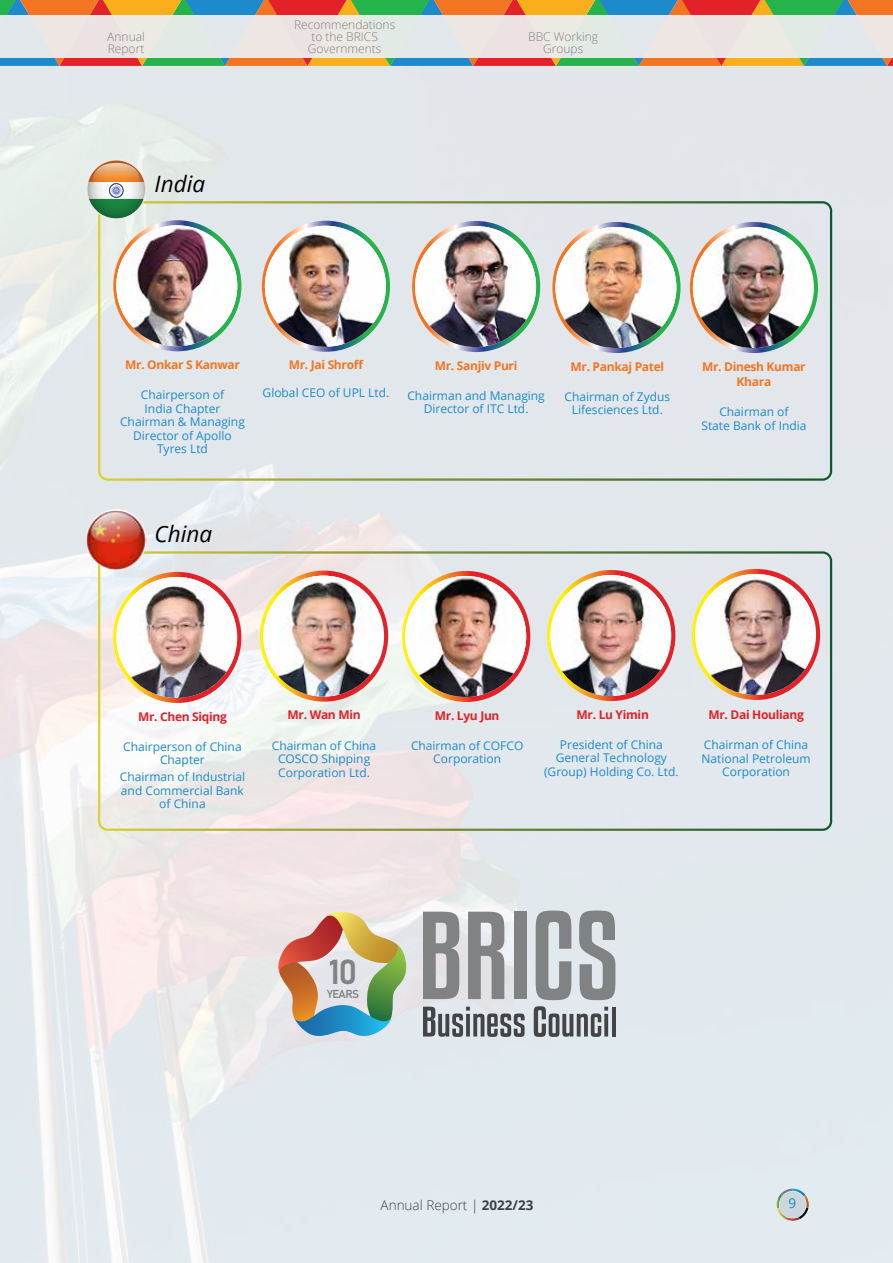
<style>
.page{position:relative;width:893px;height:1263px;background:#fff}
.page>*{position:absolute;margin:0;border:0;box-sizing:border-box;transform-origin:0 0}
.t1{font:34.2px "Bahnschrift";color:#818284}
.t2{font:italic 22.5px "Open Sans";color:#000}
.t3{font:300 13.5px "Open Sans";color:#414042}
.t4{font:13.5px "Open Sans";color:#1d8acb}
.t5{font:12px/13.5px "Open Sans";color:#1d8acb;text-align:center}
.t6{font:700 12px/15.6px "Open Sans";letter-spacing:-.025em;color:#f47521;text-align:center}
.t7{font:300 12px/12px "Open Sans";color:#808285;text-align:center}
.t8{font:700 12px "Open Sans";letter-spacing:-.025em;color:#e32128}
.t9{font:11.4px "Bahnschrift";letter-spacing:-.05em;color:#818284}
.s1{font-weight:700}
</style>
<div class="page">
<img style="left:0;top:66px;width:893px;height:1197px">
<div style="left:98px;top:201px;width:734px;height:280px;border:2px solid #fff;border-radius:9px"></div>
<div style="left:98px;top:551px;width:734px;height:280px;border:2px solid #fff;border-radius:9px"></div>
<svg style="left:412px;top:221px;width:128px;height:131px;background:#c2cec3"></svg>
<img style="left:415px;top:226px;width:121px;height:121px;border-radius:60px">
<svg style="left:690px;top:222px;width:128px;height:131px;background:#c4d2cf"></svg>
<img style="left:693px;top:227px;width:116px;height:121px">
<svg style="left:262px;top:221px;width:128px;height:131px;background:#c3cec3"></svg>
<img style="left:265px;top:226px;width:121px;height:121px;border-radius:60px">
<svg style="left:552px;top:222px;width:128px;height:131px;background:#c3cec3"></svg>
<img style="left:555px;top:227px;width:121px;height:121px;border-radius:60px">
<svg style="left:113px;top:572px;width:128px;height:131px"></svg>
<img style="left:122px;top:577px;width:112px;height:121px">
<svg style="left:260px;top:571px;width:128px;height:131px"></svg>
<div style="left:263px;top:576px;width:121px;height:121px;background:#fff;border-radius:50%"></div>
<img style="left:277px;top:576px;width:94px;height:121px">
<svg style="left:402px;top:571px;width:128px;height:131px;background:#e9c3ad"></svg>
<img style="left:405px;top:576px;width:121px;height:121px;border-radius:60px">
<svg style="left:547px;top:570px;width:128px;height:131px;background:#e4c5b8"></svg>
<div style="left:550px;top:575px;width:121px;height:121px;background:#fff;border-radius:50%"></div>
<img style="left:555px;top:575px;width:111px;height:121px">
<svg style="left:692px;top:569px;width:128px;height:131px;background:#e4c7b8"></svg>
<div style="left:695px;top:574px;width:121px;height:121px;background:#fff;border-radius:50%"></div>
<img style="left:703px;top:574px;width:105px;height:121px">
<svg style="left:278px;top:911px;width:130px;height:126px;background:#bbb3a0"></svg>
<svg style="left:423px;top:912px;width:36px;height:87px;background:#969799"></svg>
<svg style="left:468px;top:912px;width:36px;height:87px;background:#999a9d"></svg>
<div style="left:514px;top:912px;width:12px;height:87px;background:#818284"></div>
<svg style="left:536px;top:910px;width:35px;height:90px;background:#9ea1a4"></svg>
<svg style="left:579px;top:910px;width:36px;height:90px;background:#a0a3a6"></svg>
<svg style="left:423px;top:1007px;width:102px;height:30px;background:#95999c"></svg>
<svg style="left:534px;top:1006px;width:74px;height:31px;background:#969a9e"></svg>
<hr style="left:612px;top:1007px;width:3px;height:29px;background:#444345">
<img style="left:86px;top:159px;width:155px;height:192px">
<img style="left:86px;top:509px;width:61px;height:61px;border-radius:30px">
<svg style="left:0;top:0;width:893px;height:66px;background:#9f8555"></svg>
<div style="left:0;top:15px;width:893px;height:42px;background:#ece7e3"></div>
<p class="t7" style="left:107px;top:30px;width:39px;text-align:left">Annual<br>Report</p>
<h2 class="t2" style="left:155px;top:169px;width:52px">India</h2>
<p class="t7" style="left:294px;top:18px;width:103px">Recommendations to the BRICS<br>Governments</p>
<p class="t7" style="left:528px;top:30px;width:71px">BBC Working<br>Groups</p>
<p class="t6" style="left:125px;top:356px;width:116px">Mr. Onkar S Kanwar</p>
<p class="t5" style="left:120px;top:388px;width:126px">Chairperson of<br>India Chapter<br>Chairman &amp; Managing<br>Director of Apollo<br>Tyres Ltd</p>
<p class="t6" style="left:289px;top:357px;width:76px">Mr. Jai Shroff</p>
<p class="t5" style="left:263px;top:385px;width:128px">Global CEO of UPL Ltd.</p>
<p class="t6" style="left:435px;top:357px;width:84px">Mr. Sanjiv Puri</p>
<p class="t5" style="left:407px;top:388px;width:139px">Chairman and Managing<br>Director of ITC Ltd.</p>
<p class="t6" style="left:570px;top:358px;width:95px">Mr. Pankaj Patel</p>
<p class="t5" style="left:565px;top:389px;width:107px">Chairman of Zydus<br>Lifesciences Ltd.</p>
<h2 class="t2" style="left:155px;top:519px;width:59px">China</h2>
<p class="t6" style="left:702px;top:358px;width:105px">Mr. Dinesh Kumar<br>Khara</p>
<p class="t5" style="left:701px;top:405px;width:107px">Chairman of<br>State Bank of India</p>
<p class="t8" style="left:138px;top:708px;width:90px">Mr. Chen Siqing</p>
<p class="t5" style="left:123px;top:739px;width:120px">Chairperson of China<br>Chapter</p>
<p class="t5" style="left:120px;top:770px;width:127px">Chairman of Industrial and Commercial Bank of China</p>
<p class="t8" style="left:288px;top:706px;width:75px">Mr. Wan Min</p>
<p class="t5" style="left:272px;top:738px;width:106px">Chairman of China<br>COSCO Shipping<br>Corporation Ltd.</p>
<p class="t8" style="left:435px;top:707px;width:66px">Mr. Lyu Jun</p>
<p class="t5" style="left:411px;top:738px;width:114px">Chairman of COFCO<br>Corporation</p>
<p class="t8" style="left:577px;top:706px;width:74px">Mr. Lu Yimin</p>
<p class="t5" style="left:544px;top:737px;width:136px">President of China<br>General Technology (Group) Holding Co. Ltd.</p>
<p class="t8" style="left:708px;top:706px;width:97px">Mr. Dai Houliang</p>
<p class="t5" style="left:702px;top:738px;width:111px">Chairman of China<br>National Petroleum<br>Corporation</p>
<h1 class="t1" style="left:329px;top:946px;width:30px">10</h1>
<p class="t9" style="left:327px;top:985px;width:33px">YEARS</p>
<p class="t3" style="left:381px;top:1195px;width:154px">Annual Report | <span class="s1">2022/23</span></p>
<p class="t4" style="left:788px;top:1193px;width:9px">9</p>
</div>
